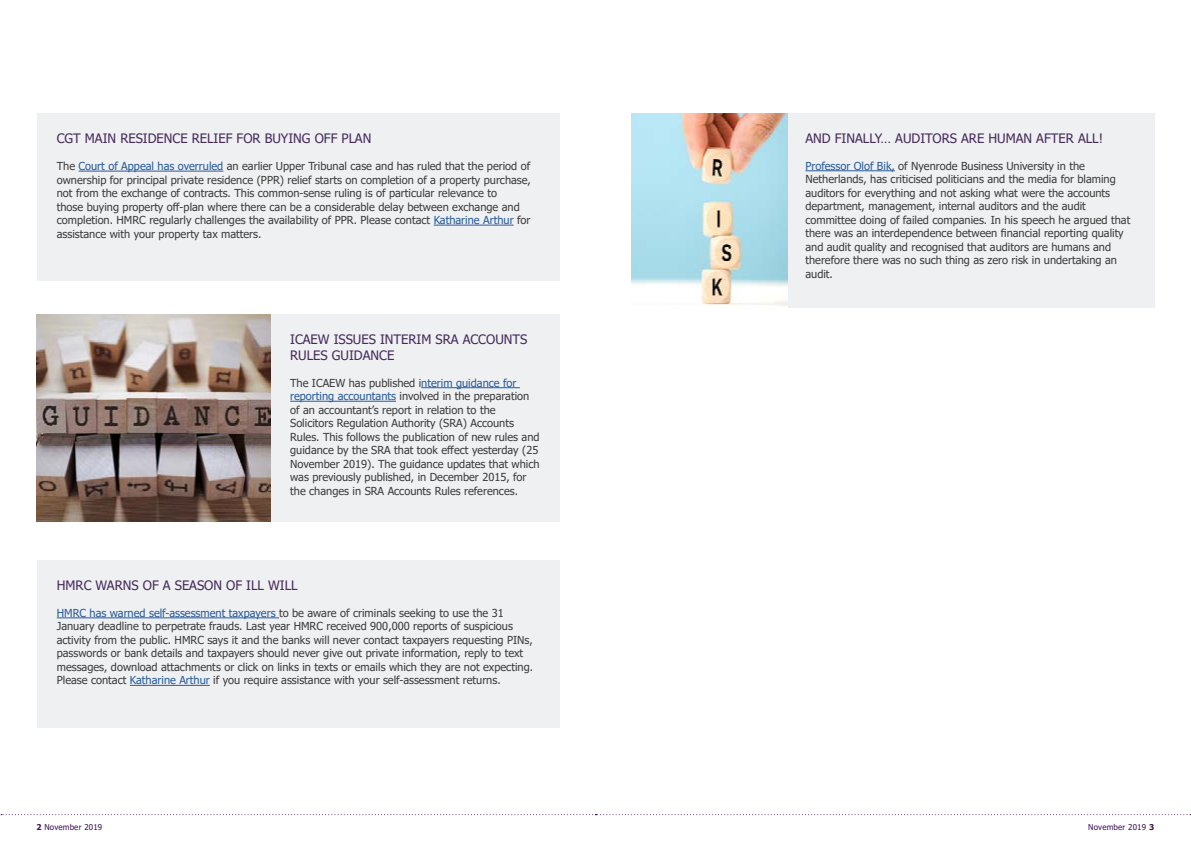
<style>
.page{position:relative;width:1191px;height:842px;background:#fff}
.page>*{position:absolute;margin:0;border:0;box-sizing:border-box;transform-origin:0 0}
.t1{font:13px/16px "Tahoma";color:#462b5a}
.t2{font:11px/13.5px "Tahoma";color:#3c3c3b}
.t3{font:8px "Tahoma";letter-spacing:.02em;color:#3c1252}
.s1{color:#275b9b}
.s2{font-weight:700}
</style>
<div class="page">
<svg style="left:1px;top:814px;width:1190px;height:1px"></svg>
<div style="left:270px;top:314px;width:289px;height:208px;background:#eff0f2"></div>
<hr style="left:421px;top:387px;width:99px;height:1px;background:#275b9b">
<hr style="left:290px;top:401px;width:106px;height:1px;background:#275b9b">
<div style="left:37px;top:113px;width:522px;height:168px;background:#eff0f2"></div>
<hr style="left:79px;top:171px;width:144px;height:1px;background:#275b9b">
<hr style="left:434px;top:225px;width:79px;height:1px;background:#275b9b">
<div style="left:37px;top:560px;width:522px;height:168px;background:#eff0f2"></div>
<hr style="left:57px;top:617px;width:222px;height:1px;background:#275b9b">
<hr style="left:130px;top:685px;width:80px;height:1px;background:#275b9b">
<div style="left:785px;top:113px;width:369px;height:195px;background:#eff0f2"></div>
<hr style="left:805px;top:170px;width:90px;height:1px;background:#275b9b">
<img style="left:631px;top:113px;width:156px;height:195px">
<img style="left:37px;top:314px;width:233px;height:208px">
<p class="t1" style="left:57px;top:131px;width:316px">CGT MAIN RESIDENCE RELIEF FOR BUYING OFF PLAN</p>
<p class="t2" style="left:57px;top:160px;width:476px">The <span class="s1">Court of Appeal has overruled</span> an earlier Upper Tribunal case and has ruled that the period of ownership for principal private residence (PPR) relief starts on completion of a property purchase, not from the exchange of contracts. This common-sense ruling is of particular relevance to<br>those buying property off-plan where there can be a considerable delay between exchange and completion. HMRC regularly challenges the availability of PPR. Please contact <span class="s1">Katharine Arthur</span> for assistance with your property tax matters.</p>
<p class="t1" style="left:290px;top:332px;width:239px">ICAEW ISSUES INTERIM SRA ACCOUNTS<br>RULES GUIDANCE</p>
<p class="t2" style="left:290px;top:377px;width:251px">The ICAEW has published i<span class="s1">nterim guidance for reporting accountants</span> involved in the preparation of an accountant’s report in relation to the Solicitors Regulation Authority (SRA) Accounts Rules. This follows the publication of new rules and guidance by the SRA that took effect yesterday (25<br>November 2019). The guidance updates that which was previously published, in December 2015, for the changes in SRA Accounts Rules references.</p>
<p class="t1" style="left:57px;top:578px;width:242px">HMRC WARNS OF A SEASON OF ILL WILL</p>
<p class="t2" style="left:57px;top:607px;width:478px"><span class="s1">HMRC has warned self-assessment taxpayers</span> to be aware of criminals seeking to use the 31<br>January deadline to perpetrate frauds. Last year HMRC received 900,000 reports of suspicious activity from the public. HMRC says it and the banks will never contact taxpayers requesting PINs, passwords or bank details and taxpayers should never give out private information, reply to text messages, download attachments or click on links in texts or emails which they are not expecting.<br>Please contact <span class="s1">Katharine Arthur</span> if you require assistance with your self-assessment returns.</p>
<p class="t1" style="left:805px;top:131px;width:299px">AND FINALLY… AUDITORS ARE HUMAN AFTER ALL!</p>
<p class="t2" style="left:805px;top:160px;width:326px"><span class="s1">Professor Olof Bik,</span> of Nyenrode Business University in the Netherlands, has criticised politicians and the media for blaming auditors for everything and not asking what were the accounts department, management, internal auditors and the audit committee doing of failed companies. In his speech he argued that there was an interdependence between financial reporting quality and audit quality and recognised that auditors are humans and therefore there was no such thing as zero risk in undertaking an audit.</p>
<p class="t3" style="left:37px;top:821px;width:67px"><span class="s2">2</span> November 2019</p>
<p class="t3" style="left:1088px;top:821px;width:67px">November 2019 <span class="s2">3</span></p>
</div>
